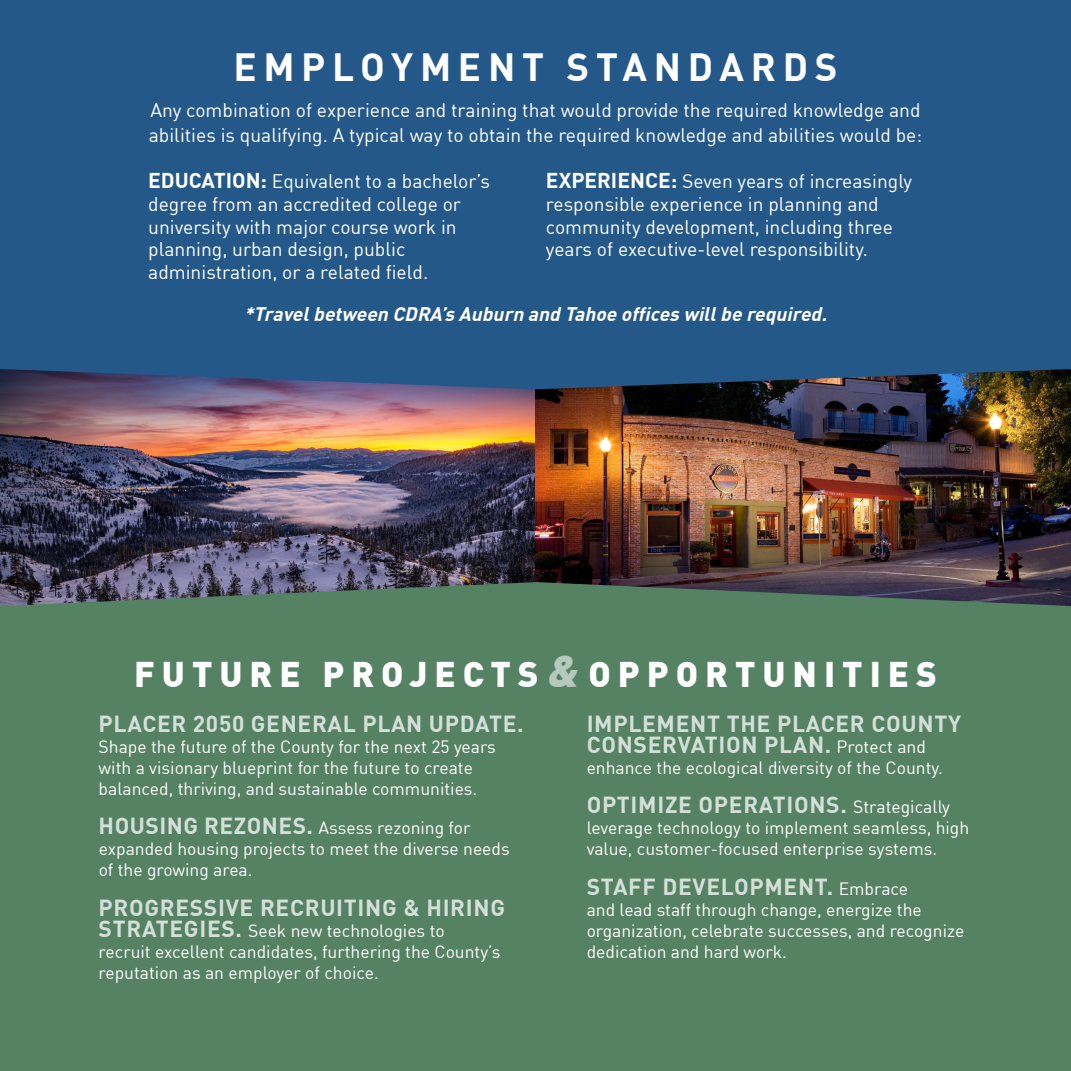
<style>
.page{position:relative;width:1071px;height:1071px;background:#fff}
.page>*{position:absolute;margin:0;border:0;box-sizing:border-box;transform-origin:0 0}
.t1{font:700 38.5px "DIN Greek";letter-spacing:.175em;color:#fff}
.t2{font:900 35px "DIN Greek";letter-spacing:.2em;color:#fff}
.t3{font:700 22.75px/21px "DIN Greek";letter-spacing:.03em;color:#d3dfd7}
.t4{font:19.25px/22.8px "DIN Greek";color:#fff}
.t5{font:italic 700 19.25px "DIN Greek";color:#fff}
.t6{font:17.5px/21px "DIN Greek";color:#fff}
.s1{font-weight:700;font-size:21px}
.s2{font-style:italic;font-size:43.75px;color:#b5c9bc}
.s3{font-weight:700;font-size:22.75px;color:#d3dfd7}
.s4{font-weight:400;font-size:17.5px;color:#fff}
</style>
<div class="page">
<img style="left:0;top:389px;width:1071px;height:193px">
<div style="left:0;top:582px;width:1071px;height:489px;background:#558262"></div>
<div style="left:0;top:0;width:1071px;height:389px;background:#245889"></div>
<h1 class="t1" style="left:233px;top:45px;width:606px">EMPLOYMENT STANDARDS</h1>
<p class="t4" style="left:149px;top:98px;width:775px;line-height:24.5px">Any combination of experience and training that would provide the required knowledge and abilities is qualifying. A typical way to obtain the required knowledge and abilities would be:</p>
<p class="t4" style="left:148px;top:170px;width:343px"><span class="s1">EDUCATION:</span> Equivalent to a bachelor’s degree from an accredited college or university with major course work in planning, urban design, public administration, or a related field.</p>
<p class="t4" style="left:546px;top:170px;width:368px"><span class="s1">EXPERIENCE:</span> Seven years of increasingly responsible experience in planning and community development, including three years of executive-level responsibility.</p>
<p class="t5" style="left:244px;top:302px;width:589px">*Travelbetween CDRA’s Auburn and Tahoe offices willbe required.</p>
<h2 class="t2" style="left:134px;top:653px;width:804px">FUTURE PROJECTS<span class="s2">&amp;</span>OPPORTUNITIES</h2>
<h3 class="t3" style="left:99px;top:713px;width:427px">PLACER 2050 GENERAL PLAN UPDATE.</h3>
<p class="t6" style="left:99px;top:736px;width:399px">Shape the future of the County for the next 25 years with a visionary blueprint for the future to create balanced, thriving, and sustainable communities.</p>
<p class="t6" style="left:99px;top:818px;width:413px"><span class="s3">HOUSING REZONES.</span> Assess rezoning for expanded housing projects to meet the diverse needs of the growing area.</p>
<h3 class="t3" style="left:99px;top:897px;width:408px">PROGRESSIVE RECRUITING &amp; HIRING</h3>
<p class="t6" style="left:99px;top:921px;width:403px"><span class="s3">STRATEGIES.</span> Seek new technologies to recruit excellent candidates, furthering the County’s reputation as an employer of choice.</p>
<h3 class="t3" style="left:587px;top:713px;width:376px">IMPLEMENT THE PLACER COUNTY<br>CONSERVATION PLAN. <span class="s4">Protect and</span></h3>
<p class="t6" style="left:587px;top:757px;width:358px">enhance the ecological diversity of the County.</p>
<h3 class="t3" style="left:587px;top:794px;width:365px">OPTIMIZE OPERATIONS. <span class="s4">Strategically</span></h3>
<p class="t6" style="left:587px;top:818px;width:384px">leverage technology to implement seamless, high value, customer-focused enterprise systems.</p>
<h3 class="t3" style="left:587px;top:876px;width:323px">STAFF DEVELOPMENT. <span class="s4">Embrace</span></h3>
<p class="t6" style="left:587px;top:900px;width:379px">and lead staff through change, energize the organization, celebrate successes, and recognize dedication and hard work.</p>
</div>
